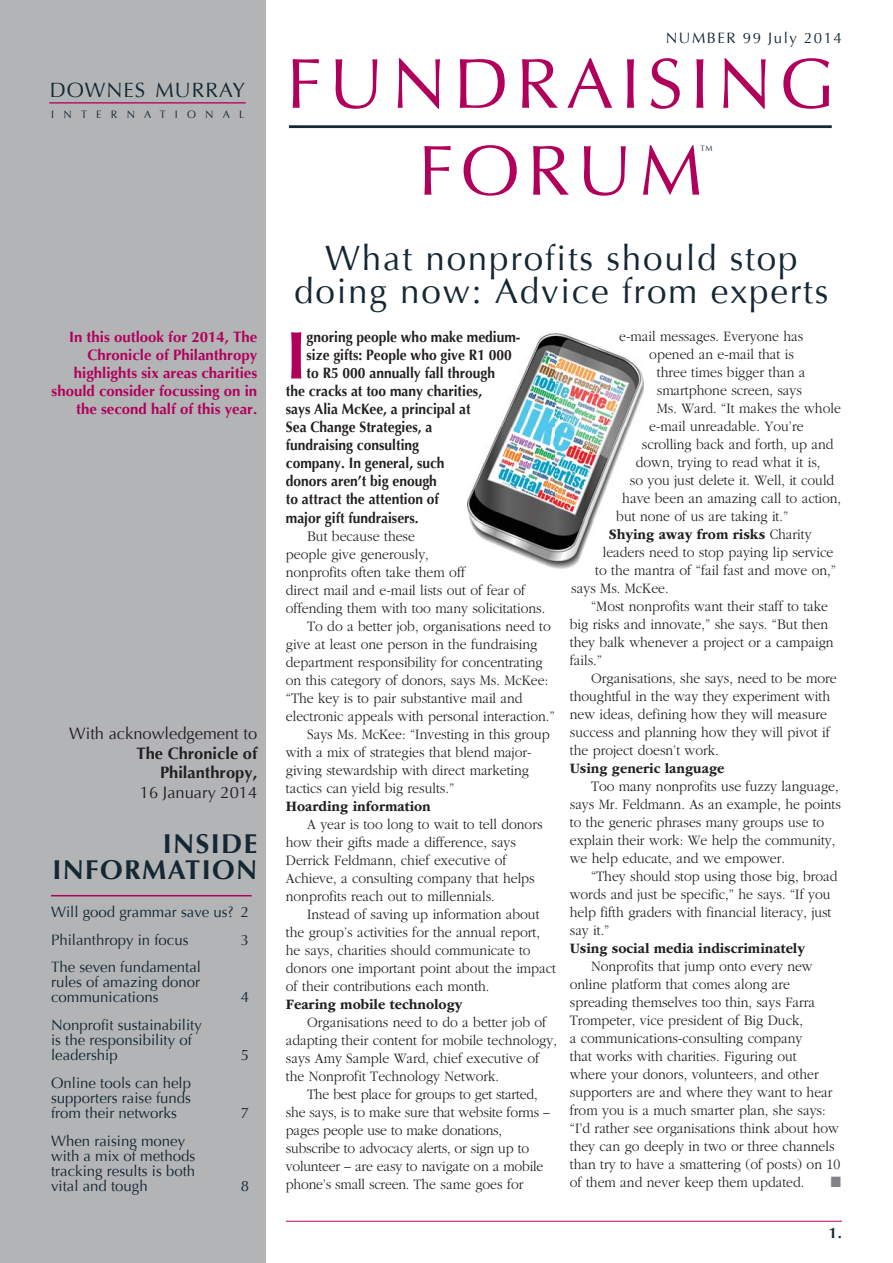
<style>
.page{position:relative;width:893px;height:1263px;background:#fff}
.page>*{position:absolute;margin:0;border:0;box-sizing:border-box;transform-origin:0 0}
.t1{font:70.95px "Optima";letter-spacing:.1em;color:#b1005c}
.t2{font:700 67.5px "Optima";color:#b1005c;scale:.92 1}
.t3{font:35.1px/32.4px "Optima";letter-spacing:.05em;color:#142733;text-align:center}
.t4{font:700 27.15px/25.5px "Optima";letter-spacing:.05em;color:#142733;text-align:right}
.t5{font:20.7px "Optima";letter-spacing:.05em;color:#142733}
.t6{font:16.5px "Optima";color:#231f20}
.t7{font:700 16.5px/19.8px "Optima";color:#231f20;text-align:right}
.t8{font:300 15px/18px "ITC Garamond Std";color:#231f20;scale:.92 1}
.t9{font:15px/15px "Optima";color:#142733}
.t10{font:700 15px "Optima";color:#231f20;scale:.92 1}
.t11{font:700 15px/18px "Optima";color:#b1005c;text-align:right}
.t12{font:700 15px "ITC Garamond Std";color:#231f20;scale:.92 1}
.t13{font:15px "Optima";letter-spacing:.1em;color:#142733}
.t14{font:700 15px "Optima";color:#142733}
.t15{font:15px "Zapf Dingbats ITC";color:#808285;scale:.9 1}
.t16{font:10.8px "Optima";letter-spacing:.86em;color:#142733}
.t17{font:7.8px "Optima";color:#142733}
.s1{font-weight:300}
</style>
<div class="page">
<img style="left:467px;top:334px;width:177px;height:234px">
<div style="left:0;top:0;width:266px;height:1263px;background:#b2b4b6"></div>
<hr style="left:51px;top:895px;width:201px;height:1px;background:#b1005c">
<hr style="left:286px;top:1221px;width:556px;height:1px;background:#b1005c">
<hr style="left:49px;top:102px;width:197px;height:2px;background:#b1005c">
<hr style="left:289px;top:125px;width:543px;height:3px;background:#142733">
<h3 class="t5" style="left:50px;top:78px;width:197px">DOWNES MURRAY</h3>
<p class="t16" style="left:51px;top:108px;width:195px">INTERNATIONAL</p>
<p class="t11" style="left:52px;top:329px;width:207px">In this outlook for 2014, The<br>Chronicle of Philanthropy highlights six areas charities should consider focussing on in the second half of this year.</p>
<p class="t6" style="left:69px;top:724px;width:189px">With acknowledgement to</p>
<p class="t7" style="left:136px;top:743px;width:122px">The Chronicle of<br>Philanthropy,</p>
<p class="t6" style="left:140px;top:783px;width:119px">16 January 2014</p>
<h3 class="t4" style="left:52px;top:832px;width:206px">INSIDE<br>INFORMATION</h3>
<p class="t9" style="left:51px;top:898px;width:199px;line-height:27.8px">Will good grammar save us? 2<br>Philanthropy in focus</p>
<p class="t9" style="left:241px;top:932px;width:10px">3</p>
<p class="t9" style="left:51px;top:960px;width:152px;text-align:justify">The seven fundamental rules of amazing donor communications</p>
<p class="t9" style="left:51px;top:1018px;width:152px">Nonprofit sustainability is the responsibility of leadership</p>
<p class="t9" style="left:51px;top:1075px;width:142px;text-align:justify">Online tools can help supporters raise funds from their networks</p>
<p class="t9" style="left:51px;top:1133px;width:146px">When raising money with a mix of methods tracking results is both vital and tough</p>
<p class="t9" style="left:241px;top:990px;width:10px">4</p>
<p class="t9" style="left:241px;top:1048px;width:10px">5</p>
<p class="t9" style="left:241px;top:1105px;width:10px">7</p>
<p class="t9" style="left:241px;top:1178px;width:10px">8</p>
<p class="t13" style="left:666px;top:29px;width:178px">NUMBER 99 July 2014</p>
<h1 class="t1" style="left:286px;top:43px;width:549px">FUNDRAISING</h1>
<p class="t17" style="left:700px;top:144px;width:14px">TM</p>
<h1 class="t1" style="left:418px;top:129px;width:286px">FORUM</h1>
<h3 class="t3" style="left:294px;top:243px;width:536px">What nonprofits should stop doing now: Advice from experts</h3>
<h2 class="t2" style="left:286px;top:316px;width:24px">I</h2>
<p class="t10" style="left:307px;top:329px;width:234px">gnoring people who make medium-</p>
<p class="t10" style="left:307px;top:347px;width:225px">size gifts: People who give R1 000</p>
<p class="t10" style="left:307px;top:365px;width:206px">to R5 000 annually fall through</p>
<p class="t10" style="left:286px;top:383px;width:215px">the cracks at too many charities,</p>
<p class="t10" style="left:286px;top:401px;width:202px">says Alia McKee, a principal at</p>
<p class="t10" style="left:286px;top:419px;width:161px">Sea Change Strategies, a</p>
<p class="t10" style="left:286px;top:437px;width:146px">fundraising consulting</p>
<p class="t10" style="left:286px;top:455px;width:174px">company. In general, such</p>
<p class="t10" style="left:286px;top:473px;width:166px">donors aren’t big enough</p>
<p class="t10" style="left:286px;top:491px;width:168px">to attract the attention of</p>
<p class="t10" style="left:286px;top:509px;width:146px">major gift fundraisers.</p>
<p class="t8" style="left:307px;top:528px;width:119px">But because these</p>
<p class="t8" style="left:286px;top:546px;width:157px">people give generously,</p>
<p class="t8" style="left:286px;top:564px;width:196px">nonprofits often take them off</p>
<p class="t8" style="left:286px;top:582px;width:262px">direct mail and e-mail lists out of fear of</p>
<p class="t8" style="left:286px;top:600px;width:283px">offending them with too many solicitations.</p>
<p class="t8" style="left:307px;top:618px;width:266px">To do a better job, organisations need to</p>
<p class="t8" style="left:286px;top:636px;width:275px">give at least one person in the fundraising</p>
<p class="t8" style="left:286px;top:654px;width:281px">department responsibility for concentrating</p>
<p class="t8" style="left:286px;top:672px;width:287px">on this category of donors, says Ms. McKee:</p>
<p class="t8" style="left:286px;top:690px;width:259px">“The key is to pair substantive mail and</p>
<p class="t8" style="left:286px;top:708px;width:294px">electronic appeals with personal interaction.”</p>
<p class="t8" style="left:307px;top:726px;width:265px">Says Ms. McKee: “Investing in this group</p>
<p class="t8" style="left:286px;top:744px;width:268px">with a mix of strategies that blend major-</p>
<p class="t8" style="left:286px;top:762px;width:266px">giving stewardship with direct marketing</p>
<p class="t8" style="left:286px;top:780px;width:184px">tactics can yield big results.”</p>
<p class="t12" style="left:286px;top:800px;width:159px">Hoarding information</p>
<p class="t8" style="left:286px;top:816px;width:281px;text-indent:21px">A year is too long to wait to tell donors how their gifts made a difference, says Derrick Feldmann, chief executive of Achieve, a consulting company that helps nonprofits reach out to millennials.</p>
<p class="t8" style="left:286px;top:906px;width:295px;text-indent:21px">Instead of saving up information about the group’s activities for the annual report, he says, charities should communicate to donors one important point about the impact of their contributions each month.</p>
<p class="t12" style="left:286px;top:998px;width:193px">Fearing mobile technology</p>
<p class="t8" style="left:286px;top:1014px;width:296px;text-indent:21px">Organisations need to do a better job of adapting their content for mobile technology, says Amy Sample Ward, chief executive of the Nonprofit Technology Network.</p>
<p class="t8" style="left:286px;top:1086px;width:289px;text-indent:21px">The best place for groups to get started, she says, is to make sure that website forms – pages people use to make donations, subscribe to advocacy alerts, or sign up to volunteer – are easy to navigate on a mobile phone’s small screen. The same goes for</p>
<p class="t8" style="left:619px;top:328px;width:202px">e-mail messages. Everyone has</p>
<p class="t8" style="left:649px;top:346px;width:159px">opened an e-mail that is</p>
<p class="t8" style="left:657px;top:364px;width:163px">three times bigger than a</p>
<p class="t8" style="left:657px;top:382px;width:159px">smartphone screen, says</p>
<p class="t8" style="left:657px;top:400px;width:202px">Ms. Ward. “It makes the whole</p>
<p class="t8" style="left:649px;top:418px;width:169px">e-mail unreadable. You’re</p>
<p class="t8" style="left:642px;top:436px;width:210px">scrolling back and forth, up and</p>
<p class="t8" style="left:636px;top:454px;width:202px">down, trying to read what it is,</p>
<p class="t8" style="left:630px;top:472px;width:224px">so you just delete it. Well, it could</p>
<p class="t8" style="left:622px;top:490px;width:239px">have been an amazing call to action,</p>
<p class="t8" style="left:616px;top:508px;width:188px">but none of us are taking it.”</p>
<p class="t12" style="left:609px;top:528px;width:222px">Shying away from risks <span class="s1">Charity</span></p>
<p class="t8" style="left:603px;top:544px;width:252px">leaders need to stop paying lip service</p>
<p class="t8" style="left:595px;top:562px;width:263px">to the mantra of “fail fast and move on,”</p>
<p class="t8" style="left:571px;top:580px;width:107px">says Ms. McKee.</p>
<p class="t8" style="left:591px;top:598px;width:259px">“Most nonprofits want their staff to take</p>
<p class="t8" style="left:570px;top:616px;width:282px">big risks and innovate,” she says. “But then</p>
<p class="t8" style="left:570px;top:634px;width:288px">they balk whenever a project or a campaign</p>
<p class="t8" style="left:570px;top:652px;width:37px">fails.”</p>
<p class="t8" style="left:591px;top:670px;width:269px">Organisations, she says, need to be more</p>
<p class="t8" style="left:570px;top:688px;width:284px">thoughtful in the way they experiment with</p>
<p class="t8" style="left:570px;top:706px;width:281px">new ideas, defining how they will measure</p>
<p class="t8" style="left:570px;top:724px;width:284px">success and planning how they will pivot if</p>
<p class="t8" style="left:570px;top:742px;width:163px">the project doesn’t work.</p>
<p class="t12" style="left:570px;top:762px;width:170px">Using generic language</p>
<p class="t8" style="left:570px;top:778px;width:296px;text-indent:21px">Too many nonprofits use fuzzy language, says Mr. Feldmann. As an example, he points to the generic phrases many groups use to explain their work: We help the community, we help educate, and we empower.</p>
<p class="t8" style="left:570px;top:868px;width:293px;text-indent:21px">“They should stop using those big, broad words and just be specific,” he says. “If you help fifth graders with financial literacy, just say it.”</p>
<p class="t12" style="left:570px;top:942px;width:257px">Using social media indiscriminately</p>
<p class="t8" style="left:570px;top:958px;width:295px;text-indent:21px">Nonprofits that jump onto every new online platform that comes along are spreading themselves too thin, says Farra Trompeter, vice president of Big Duck,<br>a communications-consulting company<br>that works with charities. Figuring out<br>where your donors, volunteers, and other supporters are and where they want to hear from you is a much smarter plan, she says: “I’d rather see organisations think about how they can go deeply in two or three channels than try to have a smattering (of posts) on 10 of them and never keep them updated.</p>
<p class="t15" style="left:831px;top:1174px;width:13px">■</p>
<p class="t14" style="left:829px;top:1224px;width:15px">1.</p>
</div>
